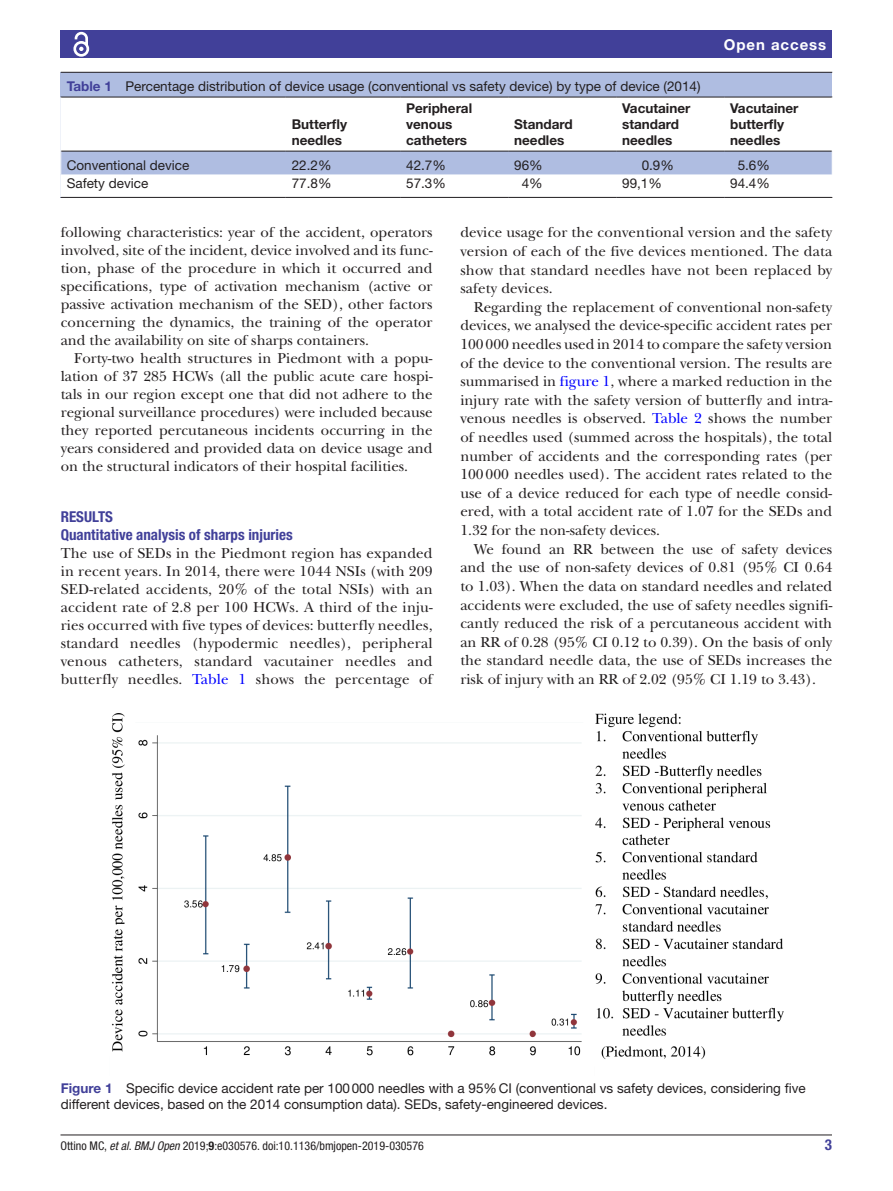
<style>
.page{position:relative;width:893px;height:1191px;background:#fff}
.page>*{position:absolute;margin:0;border:0;box-sizing:border-box;transform-origin:0 0}
.t1{font:15px/18.6px "New Baskerville";color:#231f20;text-align:justify}
.t2{font:700 condensed 15px/18px "Helvetica Neue LT Std";color:#414099}
.t3{font:700 15px "Helvetica Neue LT Std";letter-spacing:.065em;color:#fff}
.t4{font:13.5px/16.2px "Helvetica Neue LT Std";color:#231f20}
.t5{font:700 13.5px/16.2px "Helvetica Neue LT Std";color:#231f20}
.t6{font:condensed 12px "Helvetica Neue LT Std";color:#231f20}
.s1{font-weight:700;color:#414099}
.s2{color:#00f}
.s3{font-style:italic}
.s4{font-weight:700}
</style>
<div class="page">
<hr style="left:61px;top:1134px;width:771px;height:1px;background:#231f20">
<div style="left:61px;top:31px;width:771px;height:27px;background:#414099"></div>
<svg style="left:73px;top:31px;width:17px;height:26px"></svg>
<div style="left:61px;top:73px;width:771px;height:125px;background:#afbde1"></div>
<hr style="left:61px;top:72px;width:771px;height:1px;background:#231f20">
<div style="left:61px;top:98px;width:771px;height:53px;background:#fff"></div>
<hr style="left:61px;top:97px;width:225px;height:1px;background:#231f20">
<hr style="left:286px;top:97px;width:114px;height:1px;background:#231f20">
<hr style="left:400px;top:97px;width:108px;height:1px;background:#231f20">
<hr style="left:508px;top:97px;width:108px;height:1px;background:#231f20">
<hr style="left:616px;top:97px;width:108px;height:1px;background:#231f20">
<hr style="left:724px;top:97px;width:108px;height:1px;background:#231f20">
<hr style="left:61px;top:197px;width:225px;height:1px;background:#231f20">
<hr style="left:286px;top:197px;width:114px;height:1px;background:#231f20">
<hr style="left:400px;top:197px;width:108px;height:1px;background:#231f20">
<hr style="left:508px;top:197px;width:108px;height:1px;background:#231f20">
<hr style="left:616px;top:197px;width:108px;height:1px;background:#231f20">
<hr style="left:724px;top:197px;width:108px;height:1px;background:#231f20">
<svg style="left:60px;top:151px;width:773px;height:46px"></svg>
<img style="left:112px;top:713px;width:672px;height:346px">
<p class="t3" style="left:724px;top:35px;width:104px">Open access</p>
<p class="t4" style="left:67px;top:78px;width:635px"><span class="s1">Table 1</span> Percentage distribution of device usage (conventional vs safety device) by type of device (2014)</p>
<p class="t5" style="left:292px;top:116px;width:57px">Butterfly needles</p>
<p class="t5" style="left:406px;top:99px;width:67px">Peripheral venous catheters</p>
<p class="t5" style="left:622px;top:99px;width:70px">Vacutainer standard needles</p>
<p class="t5" style="left:730px;top:99px;width:70px">Vacutainer butterfly needles</p>
<p class="t5" style="left:514px;top:116px;width:60px">Standard needles</p>
<p class="t4" style="left:67px;top:157px;width:124px">Conventional device</p>
<p class="t4" style="left:292px;top:157px;width:41px">22.2%</p>
<p class="t4" style="left:406px;top:157px;width:41px">42.7%</p>
<p class="t4" style="left:514px;top:157px;width:30px">96%</p>
<p class="t4" style="left:642px;top:157px;width:34px">0.9%</p>
<p class="t4" style="left:738px;top:157px;width:34px">5.6%</p>
<p class="t4" style="left:67px;top:175px;width:83px">Safety device</p>
<p class="t4" style="left:292px;top:175px;width:41px">77.8%</p>
<p class="t4" style="left:406px;top:175px;width:41px">57.3%</p>
<p class="t4" style="left:522px;top:175px;width:23px">4%</p>
<p class="t4" style="left:622px;top:175px;width:41px">99,1%</p>
<p class="t4" style="left:730px;top:175px;width:41px">94.4%</p>
<p class="t1" style="left:61px;top:224px;width:373px;line-height:18px">following characteristics: year of the accident, operators involved, site of the incident, device involved and its func&shy;tion, phase of the procedure in which it occurred and specifications, type of activation mechanism (active or passive activation mechanism of the SED), other factors concerning the dynamics, the training of the operator and the availability on site of sharps containers.</p>
<p class="t1" style="left:61px;top:350px;width:373px;line-height:18px;text-indent:14px">Forty-two health structures in Piedmont with a popu&shy;lation of 37 285 HCWs (all the public acute care hospi&shy;tals in our region except one that did not adhere to the regional surveillance procedures) were included because they reported percutaneous incidents occurring in the years considered and provided data on device usage and on the structural indicators of their hospital facilities.</p>
<p class="t2" style="left:61px;top:507px;width:233px">Results<br>Quantitative analysis of sharps injuries</p>
<p class="t1" style="left:61px;top:544px;width:373px;line-height:18px">The use of SEDs in the Piedmont region has expanded in recent years. In 2014, there were 1044 NSIs (with 209<br>SED-related accidents, 20% of the total NSIs) with an accident rate of 2.8 per 100 HCWs. A third of the inju&shy;ries occurred with five types of devices: butterfly needles, standard needles (hypodermic needles), peripheral venous catheters, standard vacutainer needles and butterfly needles. <span class="s2">Table 1</span> shows the percentage of</p>
<p class="t1" style="left:460px;top:223px;width:373px">device usage for the conventional version and the safety version of each of the five devices mentioned. The data show that standard needles have not been replaced by safety devices.</p>
<p class="t1" style="left:460px;top:298px;width:373px;text-indent:13px">Regarding the replacement of conventional non-safety devices, we analysed the device-specific accident rates per 100000 needles used in 2014 to compare the safety version of the device to the conventional version. The results are summarised in <span class="s2">figure 1</span>, where a marked reduction in the injury rate with the safety version of butterfly and intra&shy;venous needles is observed. <span class="s2">Table 2</span> shows the number of needles used (summed across the hospitals), the total number of accidents and the corresponding rates (per 100000 needles used). The accident rates related to the use of a device reduced for each type of needle consid&shy;ered, with a total accident rate of 1.07 for the SEDs and 1.32 for the non-safety devices.</p>
<p class="t1" style="left:460px;top:539px;width:373px;text-indent:13px">We found an RR between the use of safety devices and the use of non-safety devices of 0.81 (95% CI 0.64 to 1.03). When the data on standard needles and related accidents were excluded, the use of safety needles signifi&shy;cantly reduced the risk of a percutaneous accident with an RR of 0.28 (95% CI 0.12 to 0.39). On the basis of only the standard needle data, the use of SEDs increases the risk of injury with an RR of 2.02 (95% CI 1.19 to 3.43).</p>
<p class="t4" style="left:61px;top:1080px;width:746px"><span class="s1">Figure 1</span> Specific device accident rate per 100000 needles with a 95%CI (conventional vs safety devices, considering five different devices, based on the 2014 consumption data). SEDs, safety-engineered devices.</p>
<p class="t6" style="left:61px;top:1138px;width:365px">Ottino MC, <span class="s3">et al</span>. <span class="s3">BMJ Open</span> 2019;<span class="s4">9</span>:e030576. doi:10.1136/bmjopen-2019-030576</p>
<p class="t2" style="left:825px;top:1135px;width:9px">3</p>
</div>
